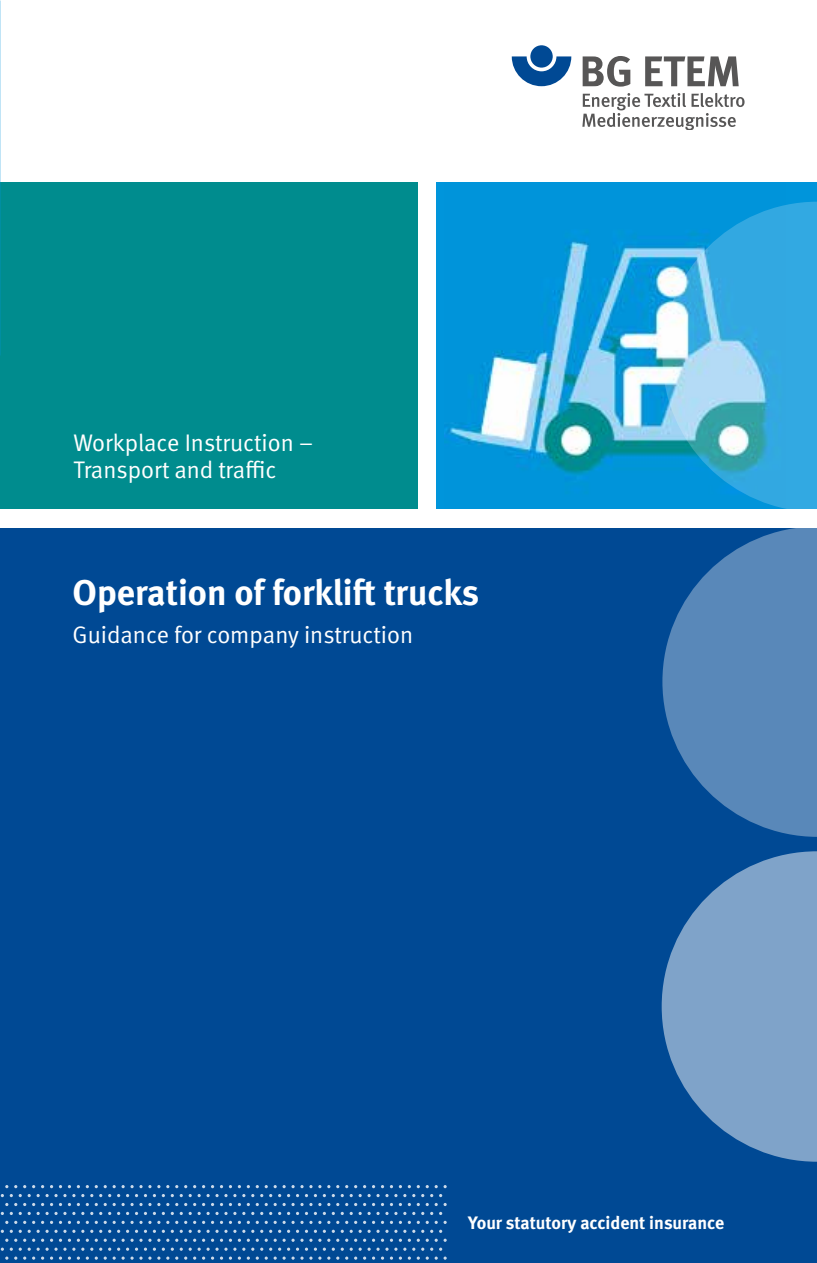
<style>
.page{position:relative;width:817px;height:1263px;background:#fff}
.page>*{position:absolute;margin:0;border:0;box-sizing:border-box;transform-origin:0 0}
.t1{font:700 36px "DGUV Meta";color:#fff}
.t2{font:24px/27px "DGUV Meta";color:#fff}
.t3{font:700 18px "DGUV Meta";color:#fff}
</style>
<div class="page">
<div style="left:0;top:528px;width:816px;height:735px;background:#004994"></div>
<div style="left:0;top:182px;width:417px;height:327px;background:#008c8e"></div>
<div style="left:436px;top:182px;width:380px;height:327px;background:#0095db"></div>
<img style="left:444px;top:235px;width:218px;height:240px">
<svg style="left:511px;top:56px;width:60px;height:30px"></svg>
<div style="left:530px;top:45px;width:22px;height:23px;background:#004994;border-radius:50%"></div>
<svg style="left:582px;top:56px;width:48px;height:31px"></svg>
<svg style="left:645px;top:56px;width:93px;height:30px"></svg>
<svg style="left:582px;top:93px;width:162px;height:37px"></svg>
<svg style="left:661px;top:851px;width:155px;height:311px;fill:#7fa3c9"></svg>
<svg style="left:662px;top:528px;width:154px;height:309px;fill:#5988b9"></svg>
<svg style="left:662px;top:202px;width:154px;height:307px;fill:#32a8e1"></svg>
<svg style="left:256px;top:1185px;width:38px;height:3px"></svg>
<svg style="left:399px;top:1185px;width:38px;height:3px"></svg>
<svg style="left:256px;top:1203px;width:38px;height:3px"></svg>
<svg style="left:399px;top:1203px;width:38px;height:3px"></svg>
<svg style="left:256px;top:1221px;width:38px;height:3px"></svg>
<svg style="left:399px;top:1221px;width:38px;height:3px"></svg>
<svg style="left:180px;top:1194px;width:38px;height:3px"></svg>
<svg style="left:323px;top:1194px;width:38px;height:3px"></svg>
<svg style="left:180px;top:1212px;width:38px;height:3px"></svg>
<svg style="left:323px;top:1212px;width:38px;height:3px"></svg>
<svg style="left:180px;top:1230px;width:38px;height:3px"></svg>
<svg style="left:323px;top:1230px;width:38px;height:3px"></svg>
<svg style="left:233px;top:1239px;width:120px;height:21px"></svg>
<svg style="left:354px;top:1239px;width:92px;height:21px"></svg>
<svg style="left:104px;top:1185px;width:38px;height:3px"></svg>
<svg style="left:104px;top:1203px;width:38px;height:3px"></svg>
<svg style="left:104px;top:1221px;width:38px;height:3px"></svg>
<svg style="left:37px;top:1194px;width:38px;height:3px"></svg>
<svg style="left:37px;top:1212px;width:38px;height:3px"></svg>
<svg style="left:37px;top:1230px;width:38px;height:3px"></svg>
<svg style="left:1px;top:1239px;width:106px;height:21px"></svg>
<svg style="left:108px;top:1239px;width:124px;height:21px"></svg>
<p class="t2" style="left:73px;top:430px;width:241px">Workplace Instruction –<br>Transport and traffic</p>
<h1 class="t1" style="left:72px;top:571px;width:408px">Operation of forklift trucks</h1>
<p class="t2" style="left:72px;top:622px;width:342px">Guidance for company instruction</p>
<p class="t3" style="left:468px;top:1212px;width:257px">Your statutory accident insurance</p>
</div>
